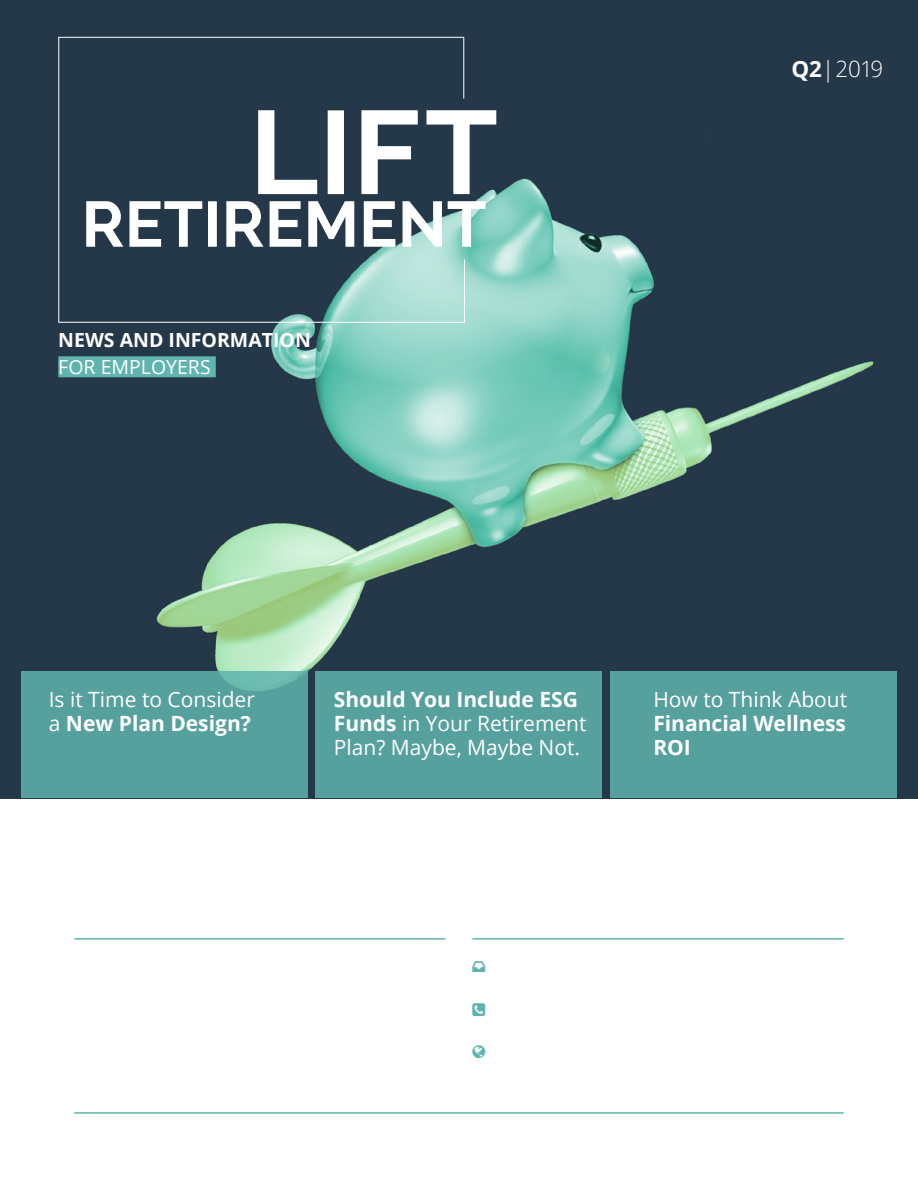
<style>
.page{position:relative;width:918px;height:1188px;background:#fff}
.page>*{position:absolute;margin:0;border:0;box-sizing:border-box;transform-origin:0 0}
.t1{font:300 22.35px "Open Sans";color:#fff}
.t2{font:21px/24px "Open Sans";color:#fff}
.t3{font:700 21px/24px "Open Sans";color:#fff}
.t4{font:700 19.5px "Open Sans";color:#fff}
.t5{font:19.5px "Open Sans";color:#fff}
.s1{font-weight:700}
</style>
<div class="page">
<img style="left:0;top:0;width:918px;height:798px">
<div style="left:21px;top:672px;width:287px;height:126px;background:#56a19e"></div>
<div style="left:316px;top:672px;width:286px;height:126px;background:#56a19e"></div>
<div style="left:610px;top:672px;width:287px;height:126px;background:#56a19e"></div>
<svg style="left:58px;top:36px;width:407px;height:287px;background:#364d5a"></svg>
<div style="left:58px;top:356px;width:158px;height:21px;background:#5fb4ae"></div>
<svg style="left:258px;top:110px;width:238px;height:84px"></svg>
<svg style="left:86px;top:201px;width:400px;height:46px"></svg>
<hr style="left:74px;top:938px;width:372px;height:2px;background:#5fb3ad">
<hr style="left:472px;top:938px;width:372px;height:2px;background:#5fb3ad">
<hr style="left:74px;top:1112px;width:770px;height:2px;background:#5fb3ad">
<p class="t4" style="left:58px;top:326px;width:254px">NEWS AND INFORMATION</p>
<p class="t5" style="left:58px;top:354px;width:154px">FOR EMPLOYERS</p>
<p class="t1" style="left:791px;top:53px;width:93px"><span class="s1">Q2</span>|2019</p>
<p class="t2" style="left:49px;top:686px;width:208px">Is it Time to Consider a <span class="s1">New Plan Design?</span></p>
<p class="t2" style="left:334px;top:686px;width:254px"><span class="s1">Should You Include ESG<br>Funds</span> in Your Retirement<br>Plan? Maybe, Maybe Not.</p>
<p class="t2" style="left:653px;top:686px;width:195px">How to Think About</p>
<p class="t3" style="left:653px;top:711px;width:194px">Financial Wellness<br>ROI</p>
</div>
